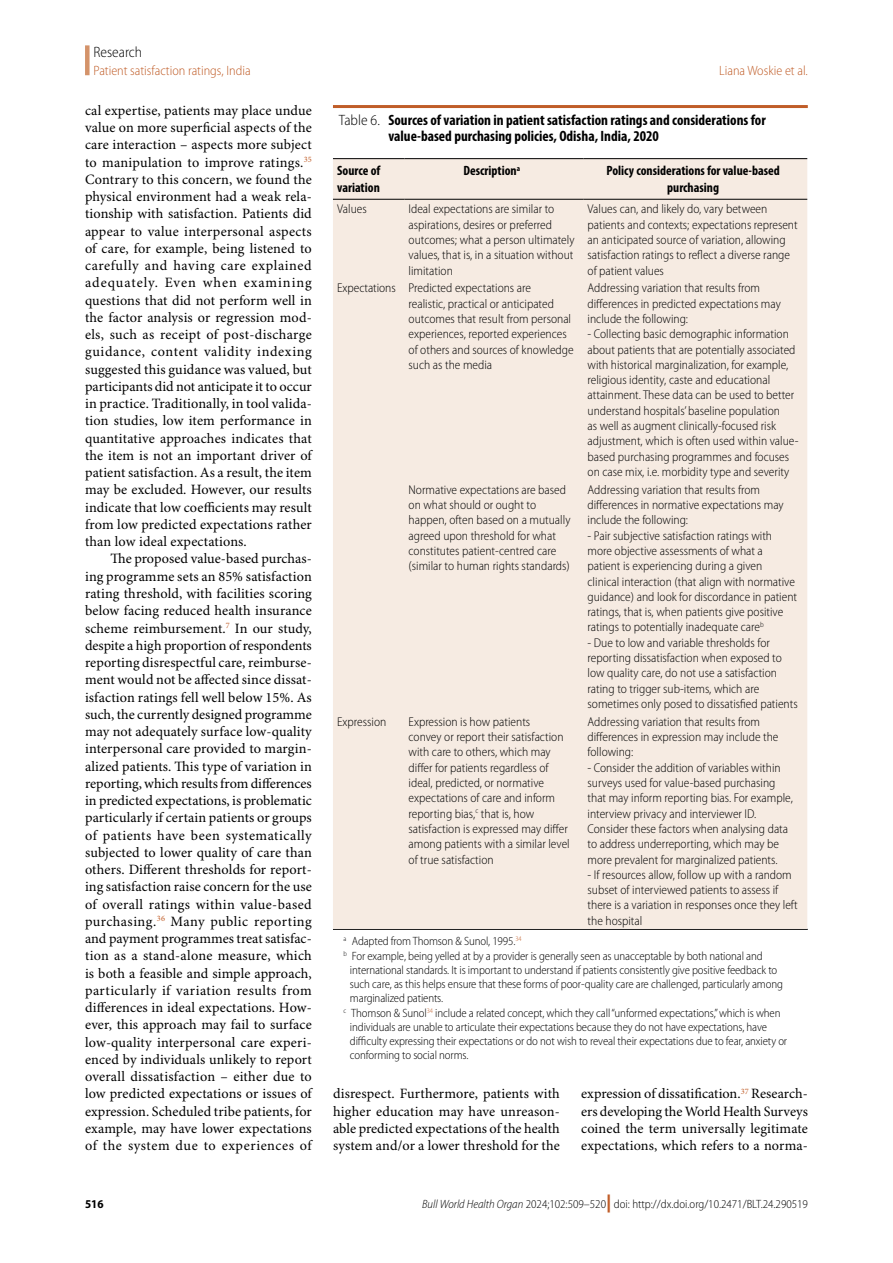
<style>
.page{position:relative;width:893px;height:1263px;background:#fff}
.page>*{position:absolute;margin:0;border:0;box-sizing:border-box;transform-origin:0 0}
.Tbl_Title{font:700 condensed 15px/16.5px "Myriad Pro";color:#000}
.Section_Title{font:300 semi-condensed 15px "Myriad Pro";color:#000}
.Para_Ind{font:14.25px/17.2px "Minion Pro";letter-spacing:.01em;color:#000;text-align:justify}
.Tbl_Col_Hd{font:700 condensed 13.5px/16.2px "Myriad Pro";color:#000}
.RH_Outside{font:300 semi-condensed 13.5px "Myriad Pro";color:#c05d28}
.RH_Inside{font:300 semi-condensed 13.5px "Myriad Pro";color:#c05d28}
.Tbl_Body{font:300 semi-condensed 12.75px/15.3px "Myriad Pro";color:#000}
.Tbl_FN{font:300 semi-condensed 12px/14.2px "Myriad Pro";letter-spacing:-.01em;color:#000}
.Tbl_FN1{font:300 semi-condensed 12px "Myriad Pro";letter-spacing:-.01em;color:#000}
.t1{font:700 semi-condensed 12px "Myriad Pro";color:#000}
.s1{font-weight:300;font-stretch:semi-condensed}
.s2{font-style:italic}
.s3{font-weight:900;font-stretch:normal;font-size:18px;color:#c05d28}
</style>
<div class="page">
<div style="left:85px;top:45px;width:5px;height:30px;background:#d4936a"></div>
<hr style="left:333px;top:105px;width:475px;height:3px;background:#c05d28">
<hr style="left:333px;top:929px;width:475px;height:1px;background:#000">
<div style="left:333px;top:159px;width:474px;height:770px;background:#f6ebe2"></div>
<hr style="left:333px;top:158px;width:71px;height:1px;background:#000">
<hr style="left:404px;top:158px;width:179px;height:1px;background:#000">
<hr style="left:583px;top:158px;width:224px;height:1px;background:#000">
<hr style="left:333px;top:199px;width:71px;height:1px;background:#000">
<hr style="left:404px;top:199px;width:179px;height:1px;background:#000">
<hr style="left:583px;top:199px;width:224px;height:1px;background:#000">
<p class="Section_Title" style="left:94px;top:44px;width:50px">Research</p>
<p class="RH_Outside" style="left:94px;top:63px;width:159px">Patient satisfaction ratings, India</p>
<p class="Para_Ind" style="left:85px;top:102px;width:228px">cal expertise, patients may place undue value on more superficial aspects of the care interaction – aspects more subject to manipulation to improve ratings.<sup>35<br></sup>Contrary to this concern, we found the physical environment had a weak rela&shy;tionship with satisfaction. Patients did appear to value interpersonal aspects of care, for example, being listened to carefully and having care explained adequately. Even when examining questions that did not perform well in the factor analysis or regression mod&shy;els, such as receipt of post-discharge guidance, content validity indexing suggested this guidance was valued, but participants did not anticipate it to occur in practice. Traditionally, in tool valida&shy;tion studies, low item performance in quantitative approaches indicates that the item is not an important driver of patient satisfaction. As a result, the item may be excluded. However, our results indicate that low coefficients may result from low predicted expectations rather than low ideal expectations.</p>
<p class="Para_Ind" style="left:85px;top:551px;width:228px;text-indent:26px">The proposed value-based purchas&shy;ing programme sets an 85% satisfaction rating threshold, with facilities scoring below facing reduced health insurance scheme reimbursement.<sup>7</sup> In our study, despite a high proportion of respondents reporting disrespectful care, reimburse&shy;ment would not be affected since dissat&shy;isfaction ratings fell well below 15%. As such, the currently designed programme may not adequately surface low-quality interpersonal care provided to margin&shy;alized patients. This type of variation in reporting, which results from differences in predicted expectations, is problematic particularly if certain patients or groups of patients have been systematically subjected to lower quality of care than others. Different thresholds for report&shy;ing satisfaction raise concern for the use of overall ratings within value-based purchasing.<sup>36</sup> Many public reporting and payment programmes treat satisfac&shy;tion as a stand-alone measure, which is both a feasible and simple approach, particularly if variation results from differences in ideal expectations. How&shy;ever, this approach may fail to surface low-quality interpersonal care experi&shy;enced by individuals unlikely to report overall dissatisfaction – either due to low predicted expectations or issues of expression. Scheduled tribe patients, for example, may have lower expectations of the system due to experiences of</p>
<p class="RH_Inside" style="left:719px;top:63px;width:90px">Liana Woskie et al.</p>
<p class="Tbl_Title" style="left:388px;top:111px;width:379px;text-indent:-50px"><span class="s1">Table 6.</span> Sources of variation in patient satisfaction ratings and considerations for value-based purchasing policies, Odisha, India, 2020</p>
<p class="Tbl_Col_Hd" style="left:337px;top:162px;width:45px">Source of variation</p>
<p class="Tbl_Col_Hd" style="left:463px;top:162px;width:58px">Description<sup>a</sup></p>
<p class="Tbl_Col_Hd" style="left:606px;top:162px;width:175px;text-align:center">Policy considerations for value-based purchasing</p>
<p class="Tbl_Body" style="left:337px;top:202px;width:31px">Values</p>
<p class="Tbl_Body" style="left:409px;top:202px;width:167px">Ideal expectations are similar to aspirations, desires or preferred outcomes; what a person ultimately values, that is, in a situation without limitation</p>
<p class="Tbl_Body" style="left:588px;top:202px;width:212px">Values can, and likely do, vary between patients and contexts; expectations represent an anticipated source of variation, allowing satisfaction ratings to reflect a diverse range of patient values</p>
<p class="Tbl_Body" style="left:337px;top:281px;width:60px">Expectations</p>
<p class="Tbl_Body" style="left:409px;top:281px;width:167px">Predicted expectations are<br>realistic, practical or anticipated outcomes that result from personal experiences, reported experiences of others and sources of knowledge such as the media</p>
<p class="Tbl_Body" style="left:588px;top:281px;width:195px">Addressing variation that results from differences in predicted expectations may include the following:</p>
<p class="Tbl_Body" style="left:588px;top:327px;width:213px">- Collecting basic demographic information about patients that are potentially associated with historical marginalization, for example, religious identity, caste and educational attainment. These data can be used to better understand hospitals’ baseline population<br>as well as augment clinically-focused risk adjustment, which is often used within value&shy;based purchasing programmes and focuses on case mix, i.e. morbidity type and severity</p>
<p class="Tbl_Body" style="left:409px;top:482px;width:163px">Normative expectations are based on what should or ought to happen, often based on a mutually agreed upon threshold for what constitutes patient-centred care (similar to human rights standards)</p>
<p class="Tbl_Body" style="left:588px;top:482px;width:198px">Addressing variation that results from differences in normative expectations may include the following:</p>
<p class="Tbl_Body" style="left:588px;top:528px;width:211px">- Pair subjective satisfaction ratings with more objective assessments of what a patient is experiencing during a given clinical interaction (that align with normative guidance) and look for discordance in patient ratings, that is, when patients give positive ratings to potentially inadequate care<sup>b</sup></p>
<p class="Tbl_Body" style="left:588px;top:635px;width:212px">- Due to low and variable thresholds for reporting dissatisfaction when exposed to low quality care, do not use a satisfaction rating to trigger sub-items, which are sometimes only posed to dissatisfied patients</p>
<p class="Tbl_Body" style="left:337px;top:714px;width:51px">Expression</p>
<p class="Tbl_Body" style="left:409px;top:714px;width:163px">Expression is how patients<br>convey or report their satisfaction with care to others, which may differ for patients regardless of ideal, predicted, or normative expectations of care and inform reporting bias,<sup>c</sup> that is, how satisfaction is expressed may differ among patients with a similar level of true satisfaction</p>
<p class="Tbl_Body" style="left:588px;top:714px;width:192px">Addressing variation that results from differences in expression may include the following:</p>
<p class="Tbl_Body" style="left:588px;top:760px;width:207px">- Consider the addition of variables within surveys used for value-based purchasing that may inform reporting bias. For example, interview privacy and interviewer ID.<br>Consider these factors when analysing data to address underreporting, which may be more prevalent for marginalized patients.</p>
<p class="Tbl_Body" style="left:588px;top:867px;width:212px">- If resources allow, follow up with a random subset of interviewed patients to assess if there is a variation in responses once they left the hospital</p>
<p class="Tbl_FN1" style="left:344px;top:935px;width:180px"><sup>a</sup> Adapted from Thomson &amp; Sunol, 1995.<sup>34</sup></p>
<p class="Tbl_FN" style="left:350px;top:949px;width:435px;text-indent:-6px"><sup>b</sup> For example, being yelled at by a provider is generally seen as unacceptable by both national and international standards. It is important to understand if patients consistently give positive feedback to such care, as this helps ensure that these forms of poor-quality care are challenged, particularly among marginalized patients.</p>
<p class="Tbl_FN" style="left:350px;top:1006px;width:439px;text-indent:-6px"><sup>c</sup> Thomson &amp; Sunol<sup>34</sup> include a related concept, which they call “unformed expectations,” which is when individuals are unable to articulate their expectations because they do not have expectations, have difficulty expressing their expectations or do not wish to reveal their expectations due to fear, anxiety or conforming to social norms.</p>
<p class="Para_Ind" style="left:333px;top:1086px;width:228px">disrespect. Furthermore, patients with higher education may have unreason&shy;able predicted expectations of the health system and/or a lower threshold for the</p>
<p class="Para_Ind" style="left:581px;top:1086px;width:228px">expression of dissatification.<sup>37</sup> Research&shy;ers developing the World Health Surveys coined the term universally legitimate expectations, which refers to a norma-</p>
<p class="t1" style="left:85px;top:1197px;width:20px">516</p>
<p class="Tbl_FN" style="left:422px;top:1197px;width:387px"><span class="s2">Bull World Health Organ</span> 2024;102:509–520<span class="s3">|</span> doi: http://dx.doi.org/10.2471/BLT.24.290519</p>
</div>
